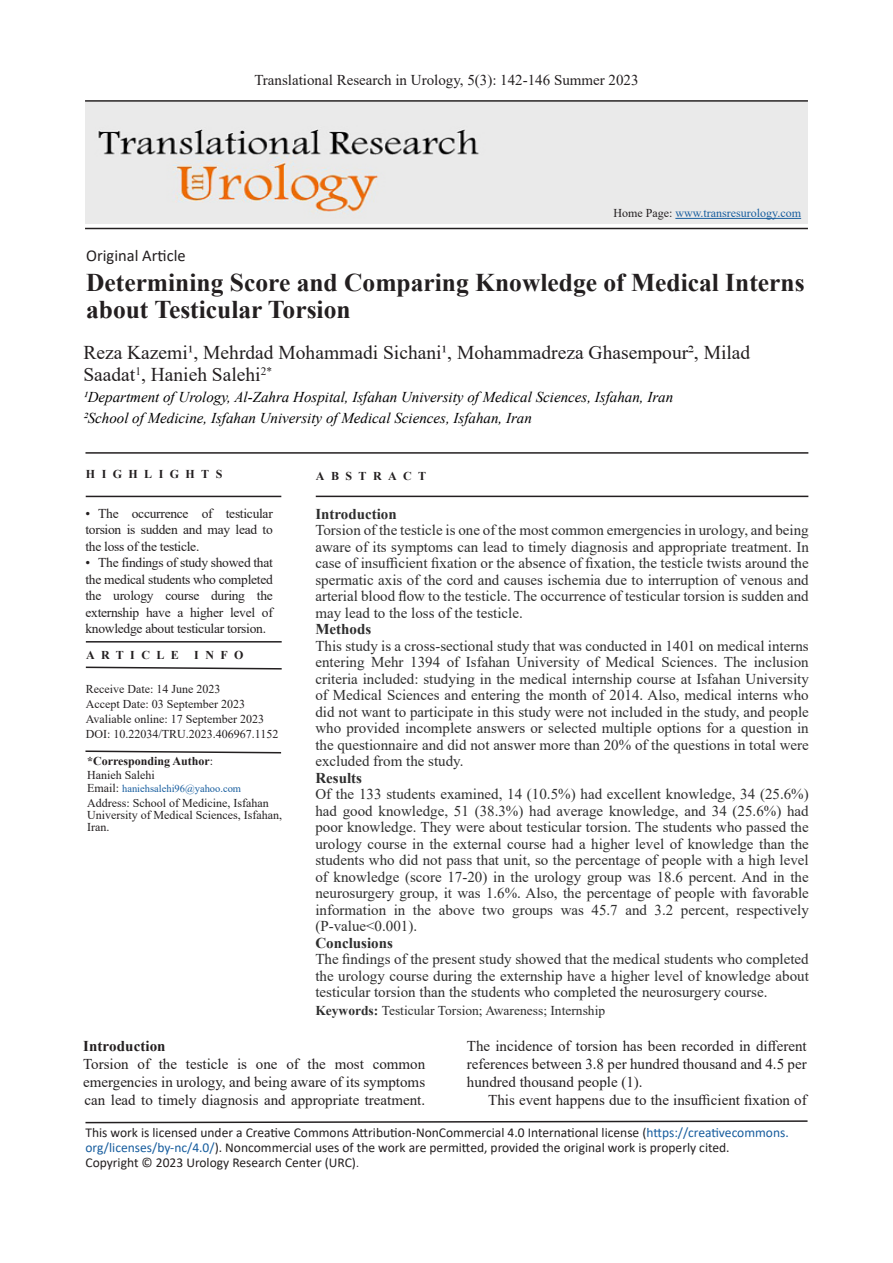
<style>
.page{position:relative;width:893px;height:1263px;background:#fff}
.page>*{position:absolute;margin:0;border:0;box-sizing:border-box;transform-origin:0 0}
.Title_Article{font:700 25.5px/27px "Times New Roman";color:#231f20}
.t1{font:19.5px/22.5px "Times New Roman";color:#231f20}
.Title_Article-2{font:16.5px "Calibri";color:#231f20}
.main-text{font:15px/16.5px "Times New Roman";color:#2e2e2e;text-align:justify}
.header_of_context{font:15px/18px "Times New Roman";color:#231f20;text-align:justify}
.t2{font:italic 15px "Times New Roman";color:#000}
.main-text-2{font:700 15px "Times New Roman";color:#2e2e2e}
.header_of_context-2{font:700 15px "Times New Roman";letter-spacing:.005em;color:#231f20}
.t3{font:13.5px/15px "Calibri";color:#231f20}
.t4{font:13.5px/16.5px "Times New Roman";letter-spacing:-.02em;color:#231f20;text-align:justify}
.main-text-3{font:13.5px "Times New Roman";color:#2e2e2e}
.t5{font:12px/12px "Times New Roman";color:#231f20}
.t6{font:12px "Times New Roman";color:#175d9e}
.t7{font:700 12px "Times New Roman";letter-spacing:.535em;color:#231f20}
.t8{font:700 12px "Times New Roman";color:#231f20}
.t9{font:10.5px "Times New Roman";color:#175d9e}
.s1{color:#231f20}
.s2{font-weight:700}
.s3{font-weight:400}
.s4{font-size:12px;color:#231f20}
.s5{color:#175d9e}
.s6{font-family:"Times New Roman";font-size:12px}
</style>
<div class="page">
<hr style="left:85px;top:228px;width:723px;height:1px;background:#231f20">
<hr style="left:85px;top:100px;width:723px;height:2px;background:#231f20">
<img style="left:85px;top:103px;width:723px;height:120px">
<hr style="left:675px;top:218px;width:126px;height:1px;background:#175d9e">
<hr style="left:86px;top:496px;width:195px;height:1px;background:#231f20">
<hr style="left:316px;top:496px;width:492px;height:1px;background:#231f20">
<hr style="left:85px;top:452px;width:723px;height:2px;background:#231f20">
<svg style="left:85px;top:666px;width:197px;height:4px"></svg>
<hr style="left:86px;top:641px;width:196px;height:1px;background:#231f20">
<svg style="left:85px;top:1120px;width:723px;height:4px"></svg>
<svg style="left:85px;top:750px;width:197px;height:4px"></svg>
<p class="header_of_context" style="left:254px;top:71px;width:386px">Translational Research in Urology, 5(3): 142-146 Summer 2023</p>
<p class="Title_Article-2" style="left:86px;top:244px;width:101px">Original Article</p>
<p class="t6" style="left:613px;top:205px;width:189px"><span class="s1">Home Page:</span> www.transresurology.com</p>
<p class="Title_Article" style="left:86px;top:268px;width:720px">Determining Score and Comparing Knowledge of Medical Interns about Testicular Torsion</p>
<p class="t1" style="left:83px;top:340px;width:668px">Reza Kazemi1, Mehrdad Mohammadi Sichani1, Mohammadreza Ghasempour2, Milad<br>Saadat<sup>1</sup>, Hanieh Salehi<sup>2*</sup></p>
<p class="t2" style="left:83px;top:387px;width:591px">1Department of Urology, Al-Zahra Hospital, Isfahan University of Medical Sciences, Isfahan, Iran</p>
<p class="t2" style="left:83px;top:408px;width:450px">2School of Medicine, Isfahan University of Medical Sciences, Isfahan, Iran</p>
<p class="t7" style="left:86px;top:466px;width:138px">HIGHLIGHTS</p>
<p class="t7" style="left:316px;top:467px;width:112px">ABSTRACT</p>
<p class="t4" style="left:85px;top:504px;width:189px">• The occurrence of testicular torsion is sudden and may lead to the loss of the testicle.</p>
<p class="t4" style="left:85px;top:554px;width:189px">• The findings of study showed that the medical students who completed the urology course during the externship have a higher level of knowledge about testicular torsion.</p>
<p class="t7" style="left:86px;top:647px;width:94px">ARTICLE</p>
<p class="t7" style="left:194px;top:647px;width:51px">INFO</p>
<p class="main-text-2" style="left:315px;top:503px;width:83px">Introduction</p>
<p class="main-text" style="left:315px;top:521px;width:495px">Torsion of the testicle is one of the most common emergencies in urology, and being aware of its symptoms can lead to timely diagnosis and appropriate treatment. In case of insufficient fixation or the absence of fixation, the testicle twists around the spermatic axis of the cord and causes ischemia due to interruption of venous and arterial blood flow to the testicle. The occurrence of testicular torsion is sudden and may lead to the loss of the testicle.</p>
<p class="main-text-2" style="left:315px;top:618px;width:57px">Methods</p>
<p class="main-text" style="left:315px;top:637px;width:495px">This study is a cross-sectional study that was conducted in 1401 on medical interns entering Mehr 1394 of Isfahan University of Medical Sciences. The inclusion criteria included: studying in the medical internship course at Isfahan University of Medical Sciences and entering the month of 2014. Also, medical interns who did not want to participate in this study were not included in the study, and people who provided incomplete answers or selected multiple options for a question in the questionnaire and did not answer more than 20% of the questions in total were excluded from the study.</p>
<p class="main-text-2" style="left:315px;top:767px;width:48px">Results</p>
<p class="main-text" style="left:315px;top:785px;width:495px">Of the 133 students examined, 14 (10.5%) had excellent knowledge, 34 (25.6%) had good knowledge, 51 (38.3%) had average knowledge, and 34 (25.6%) had poor knowledge. They were about testicular torsion. The students who passed the urology course in the external course had a higher level of knowledge than the students who did not pass that unit, so the percentage of people with a high level of knowledge (score 17-20) in the urology group was 18.6 percent. And in the neurosurgery group, it was 1.6%. Also, the percentage of people with favorable information in the above two groups was 45.7 and 3.2 percent, respectively (P-value&lt;0.001).</p>
<p class="main-text-2" style="left:315px;top:932px;width:79px">Conclusions</p>
<p class="main-text" style="left:315px;top:950px;width:495px">The findings of the present study showed that the medical students who completed the urology course during the externship have a higher level of knowledge about testicular torsion than the students who completed the neurosurgery course.</p>
<p class="main-text-3" style="left:315px;top:1001px;width:291px"><span class="s2">Keywords:</span> Testicular Torsion; Awareness; Internship</p>
<p class="t5" style="left:86px;top:682px;width:136px">Receive Date: 14 June 2023</p>
<p class="t5" style="left:86px;top:697px;width:161px">Accept Date: 03 September 2023</p>
<p class="t5" style="left:86px;top:712px;width:180px">Avaliable online: 17 September 2023</p>
<p class="t5" style="left:86px;top:727px;width:194px">DOI: 10.22034/TRU.2023.406967.1152</p>
<p class="t8" style="left:87px;top:752px;width:128px">*Corresponding Author<span class="s3">:</span></p>
<p class="t5" style="left:87px;top:768px;width:69px">Hanieh Salehi</p>
<p class="t9" style="left:87px;top:781px;width:156px"><span class="s4">Email:</span> haniehsalehi96@yahoo.com</p>
<p class="t5" style="left:87px;top:797px;width:197px">Address: School of Medicine, Isfahan<br>University of Medical Sciences, Isfahan,<br>Iran.</p>
<p class="header_of_context-2" style="left:83px;top:1035px;width:84px">Introduction</p>
<p class="header_of_context" style="left:83px;top:1054px;width:344px">Torsion of the testicle is one of the most common emergencies in urology, and being aware of its symptoms can lead to timely diagnosis and appropriate treatment.</p>
<p class="header_of_context" style="left:467px;top:1036px;width:341px">The incidence of torsion has been recorded in different references between 3.8 per hundred thousand and 4.5 per hundred thousand people (1).</p>
<p class="header_of_context" style="left:488px;top:1090px;width:320px">This event happens due to the insufficient fixation of</p>
<p class="t3" style="left:85px;top:1124px;width:705px">This work is licensed under a Creative Commons Attribution-NonCommercial 4.0 International license (<span class="s5">https://creativecommons. org/licenses/by-nc/4.0/</span>). Noncommercial uses of the work are permitted, provided the original work is properly cited.</p>
<p class="t3" style="left:85px;top:1154px;width:275px">Copyright © 2023 Urology Research Center (URC)<span class="s6">.</span></p>
</div>
